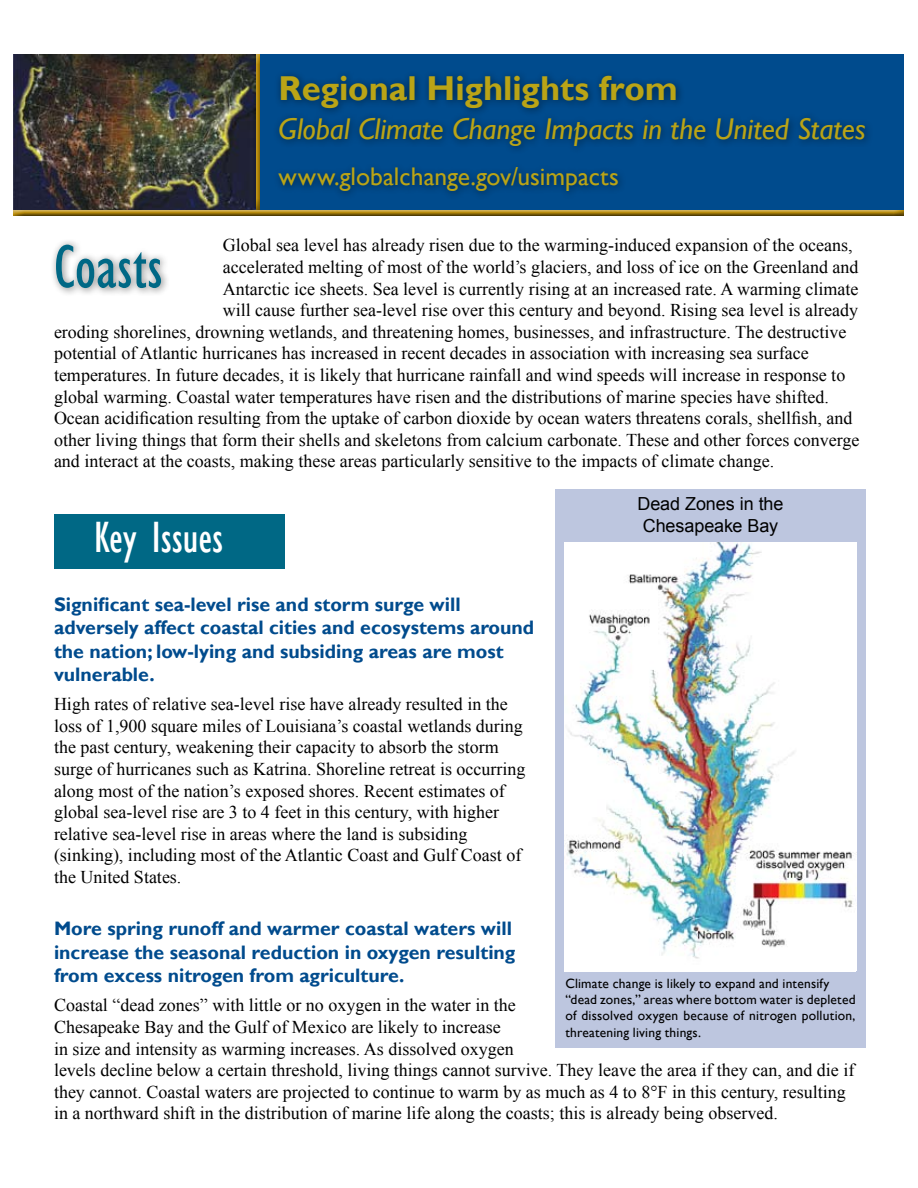
<style>
.page{position:relative;width:918px;height:1188px;background:#fff}
.page>*{position:absolute;margin:0;border:0;box-sizing:border-box;transform-origin:0 0}
.t1{font:condensed 63px "Gill Sans";letter-spacing:-.005em;color:#006885}
.t2{font:condensed 45px "Gill Sans";letter-spacing:-.005em;color:#fff}
.t3{font:700 34.5px "Gill Sans";color:#baa416}
.t4{font:italic 30px "Gill Sans";color:#baa416}
.t5{font:25.5px "Gill Sans";color:#baa416}
.t6{font:700 19.5px/23.4px "Gill Sans";color:#004b8d}
.t7{font:18px/21.6px "Times New Roman";color:#000}
.t8{font:18px/21.6px "Arial";letter-spacing:-.005em;color:#000;text-align:center}
.t9{font:13.5px/16.2px "Gill Sans";letter-spacing:.015em;color:#000}
</style>
<div class="page">
<div style="left:14px;top:54px;width:890px;height:155px;background:#004b8d"></div>
<img style="left:14px;top:54px;width:240px;height:156px">
<div style="left:272px;top:69px;width:646px;height:190px;background:#000;opacity:.5"></div>
<div style="left:254px;top:52px;width:6px;height:160px;background:#000;opacity:.75"></div>
<div style="left:12px;top:210px;width:893px;height:7px;background:#000;opacity:.75"></div>
<div style="left:555px;top:490px;width:311px;height:558px;background:#bdc6df"></div>
<img style="left:565px;top:542px;width:291px;height:428px">
<div style="left:54px;top:514px;width:230px;height:54px;background:#006885"></div>
<div style="left:49px;top:238px;width:203px;height:97px;background:#000;opacity:.5"></div>
<h3 class="t3" style="left:279px;top:67px;width:401px">Regional Highlights from</h3>
<h3 class="t4" style="left:279px;top:111px;width:589px">Global Climate Change Impacts in the United States</h3>
<h3 class="t5" style="left:279px;top:162px;width:342px">www.globalchange.gov/usimpacts</h3>
<p class="t7" style="left:223px;top:234px;width:631px">Global sea level has already risen due to the warming-induced expansion of the oceans,</p>
<p class="t7" style="left:223px;top:256px;width:637px">accelerated melting of most of the world’s glaciers, and loss of ice on the Greenland and</p>
<p class="t7" style="left:223px;top:278px;width:637px">Antarctic ice sheets. Sea level is currently rising at an increased rate. A warming climate</p>
<p class="t7" style="left:223px;top:299px;width:637px">will cause further sea-level rise over this century and beyond. Rising sea level is already</p>
<p class="t7" style="left:54px;top:321px;width:794px">eroding shorelines, drowning wetlands, and threatening homes, businesses, and infrastructure. The destructive</p>
<p class="t7" style="left:54px;top:342px;width:756px">potential of Atlantic hurricanes has increased in recent decades in association with increasing sea surface</p>
<p class="t7" style="left:54px;top:364px;width:793px">temperatures. In future decades, it is likely that hurricane rainfall and wind speeds will increase in response to</p>
<p class="t7" style="left:54px;top:386px;width:776px">global warming. Coastal water temperatures have risen and the distributions of marine species have shifted.</p>
<p class="t7" style="left:54px;top:407px;width:800px">Ocean acidification resulting from the uptake of carbon dioxide by ocean waters threatens corals, shellfish, and</p>
<p class="t7" style="left:54px;top:429px;width:807px">other living things that form their shells and skeletons from calcium carbonate. These and other forces converge</p>
<p class="t7" style="left:54px;top:450px;width:722px">and interact at the coasts, making these areas particularly sensitive to the impacts of climate change.</p>
<h1 class="t1" style="left:54px;top:230px;width:110px">Coasts</h1>
<h2 class="t2" style="left:94px;top:511px;width:131px">Key Issues</h2>
<p class="t8" style="left:637px;top:493px;width:148px">Dead Zones in the<br>Chesapeake Bay</p>
<p class="t6" style="left:54px;top:593px;width:482px">Significant sea-level rise and storm surge will adversely affect coastal cities and ecosystems around the nation; low-lying and subsiding areas are most vulnerable.</p>
<p class="t7" style="left:54px;top:693px;width:473px">High rates of relative sea-level rise have already resulted in the loss of 1,900 square miles of Louisiana’s coastal wetlands during the past century, weakening their capacity to absorb the storm surge of hurricanes such as Katrina. Shoreline retreat is occurring along most of the nation’s exposed shores. Recent estimates of global sea-level rise are 3 to 4 feet in this century, with higher relative sea-level rise in areas where the land is subsiding (sinking), including most of the Atlantic Coast and Gulf Coast of the United States.</p>
<p class="t6" style="left:54px;top:918px;width:463px">More spring runoff and warmer coastal waters will increase the seasonal reduction in oxygen resulting from excess nitrogen from agriculture.</p>
<p class="t7" style="left:54px;top:994px;width:802px">Coastal “dead zones” with little or no oxygen in the water in the<br>Chesapeake Bay and the Gulf of Mexico are likely to increase<br>in size and intensity as warming increases. As dissolved oxygen<br>levels decline below a certain threshold, living things cannot survive. They leave the area if they can, and die if they cannot. Coastal waters are projected to continue to warm by as much as 4 to 8°F in this century, resulting in a northward shift in the distribution of marine life along the coasts; this is already being observed.</p>
<p class="t9" style="left:565px;top:976px;width:292px">Climate change is likely to expand and intensify “dead zones,” areas where bottom water is depleted of dissolved oxygen because of nitrogen pollution, threatening living things.</p>
</div>
